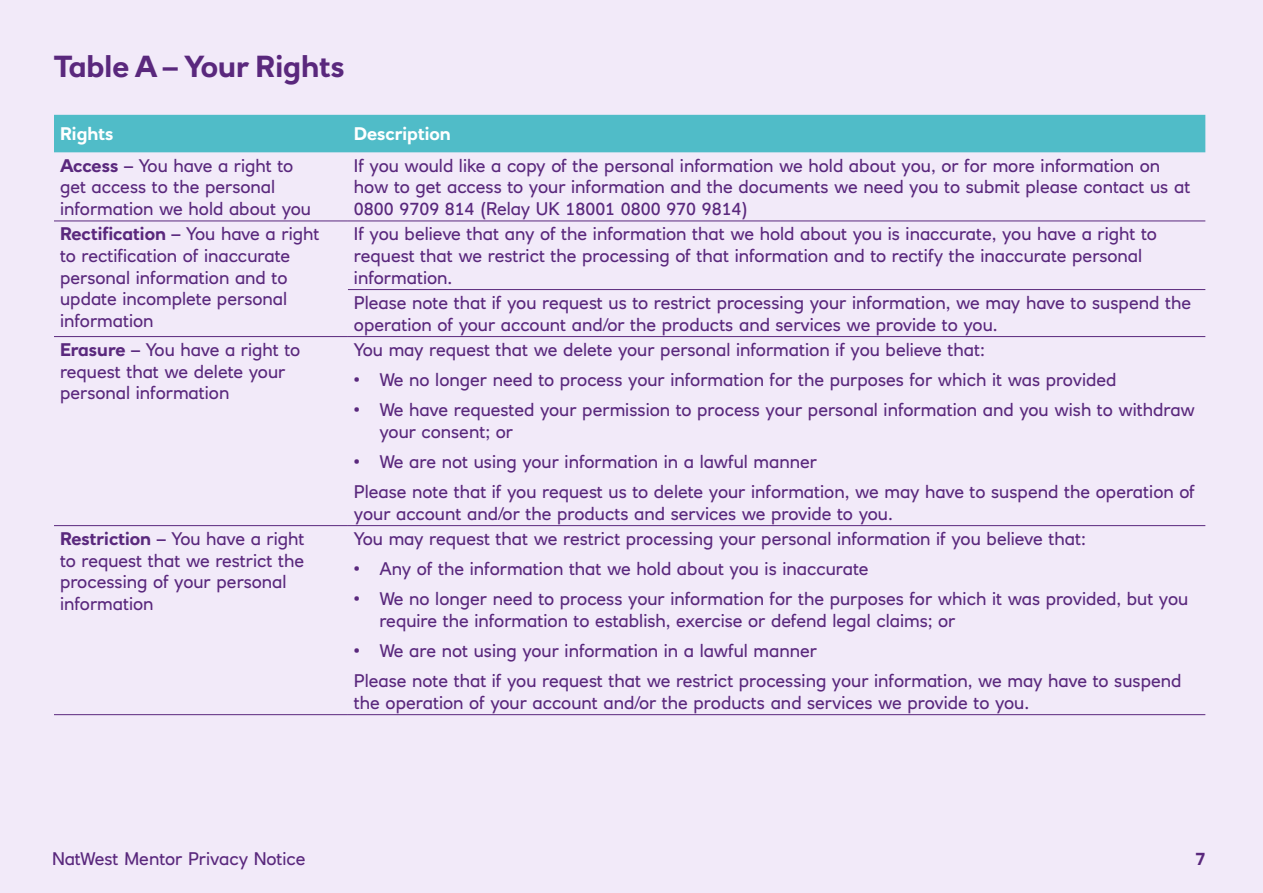
<style>
.page{position:relative;width:1263px;height:893px;background:#f2eaf9}
.page>*{position:absolute;margin:0;border:0;box-sizing:border-box;transform-origin:0 0}
.t1{font:700 30px "RN House Sans";color:#5a287d}
.t2{font:18px/21.6px "RN House Sans";color:#5a287d}
.t3{font:700 18px "RN House Sans";color:#fff}
.t4{font:700 18px "RN House Sans";color:#5a287d}
.s1{font-weight:700}
</style>
<div class="page">
<div style="left:54px;top:115px;width:1151px;height:37px;background:#50bcc8"></div>
<hr style="left:54px;top:221px;width:294px;height:1px;background:#5a287d">
<hr style="left:348px;top:221px;width:857px;height:1px;background:#5a287d">
<hr style="left:348px;top:289px;width:857px;height:1px;background:#5a287d">
<hr style="left:54px;top:336px;width:294px;height:1px;background:#5a287d">
<hr style="left:348px;top:336px;width:857px;height:1px;background:#5a287d">
<hr style="left:54px;top:525px;width:294px;height:1px;background:#5a287d">
<hr style="left:348px;top:525px;width:857px;height:1px;background:#5a287d">
<hr style="left:54px;top:714px;width:294px;height:1px;background:#5a287d">
<hr style="left:348px;top:714px;width:857px;height:1px;background:#5a287d">
<h1 class="t1" style="left:54px;top:47px;width:292px">Table A – Your Rights</h1>
<p class="t3" style="left:60px;top:123px;width:55px">Rights</p>
<p class="t3" style="left:354px;top:123px;width:98px">Description</p>
<p class="t2" style="left:60px;top:154px;width:253px"><span class="s1">Access</span> – You have a right to get access to the personal information we hold about you</p>
<p class="t2" style="left:354px;top:154px;width:838px">If you would like a copy of the personal information we hold about you, or for more information on how to get access to your information and the documents we need you to submit please contact us at<br>0800 9709 814 (Relay UK 18001 0800 970 9814)</p>
<p class="t2" style="left:60px;top:223px;width:261px"><span class="s1">Rectification</span> – You have a right to rectification of inaccurate personal information and to update incomplete personal information</p>
<p class="t2" style="left:354px;top:223px;width:804px">If you believe that any of the information that we hold about you is inaccurate, you have a right to request that we restrict the processing of that information and to rectify the inaccurate personal information.</p>
<p class="t2" style="left:354px;top:292px;width:839px">Please note that if you request us to restrict processing your information, we may have to suspend the operation of your account and/or the products and services we provide to you.</p>
<p class="t2" style="left:60px;top:339px;width:242px"><span class="s1">Erasure</span> – You have a right to request that we delete your personal information</p>
<p class="t2" style="left:354px;top:339px;width:632px">You may request that we delete your personal information if you believe that:</p>
<p class="t2" style="left:354px;top:369px;width:764px">• We no longer need to process your information for the purposes for which it was provided</p>
<p class="t2" style="left:379px;top:399px;width:817px;text-indent:-26px">• We have requested your permission to process your personal information and you wish to withdraw your consent; or</p>
<p class="t2" style="left:354px;top:446px;width:842px;line-height:30.2px">• We are not using your information in a lawful manner<br>Please note that if you request us to delete your information, we may have to suspend the operation of</p>
<p class="t2" style="left:354px;top:502px;width:540px">your account and/or the products and services we provide to you.</p>
<p class="t2" style="left:60px;top:528px;width:246px"><span class="s1">Restriction</span> – You have a right to request that we restrict the processing of your personal information</p>
<p class="t2" style="left:354px;top:528px;width:733px">You may request that we restrict processing your personal information if you believe that:</p>
<p class="t2" style="left:354px;top:558px;width:516px">• Any of the information that we hold about you is inaccurate</p>
<p class="t2" style="left:379px;top:588px;width:810px;text-indent:-26px">• We no longer need to process your information for the purposes for which it was provided, but you require the information to establish, exercise or defend legal claims; or</p>
<p class="t2" style="left:354px;top:635px;width:829px;line-height:30.2px">• We are not using your information in a lawful manner<br>Please note that if you request that we restrict processing your information, we may have to suspend</p>
<p class="t2" style="left:354px;top:691px;width:677px">the operation of your account and/or the products and services we provide to you.</p>
<p class="t2" style="left:52px;top:848px;width:255px">NatWest Mentor Privacy Notice</p>
<p class="t4" style="left:1195px;top:847px;width:11px">7</p>
</div>
